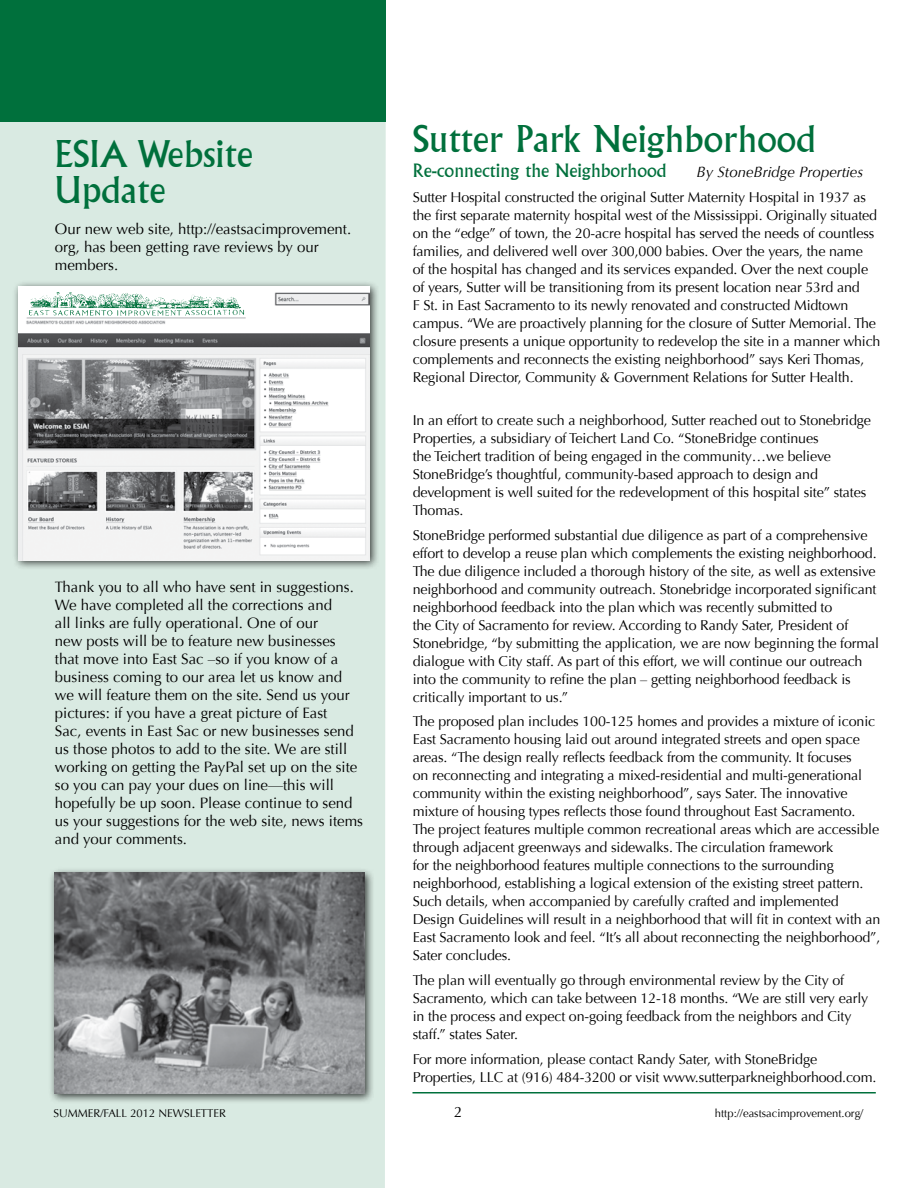
<style>
.page{position:relative;width:918px;height:1188px;background:#fff}
.page>*{position:absolute;margin:0;border:0;box-sizing:border-box;transform-origin:0 0}
.t1{font:36px/36px "Albertus";color:#00703c}
.t2{font:18px "Albertus";color:#00703c}
.t3{font:15px/18px "Optima";color:#000}
.t4{font:italic 15px "Optima";color:#000}
.t5{font:14.25px/18px "Optima";letter-spacing:-.01em;color:#000}
.t6{font:11.25px "Optima";color:#000}
</style>
<div class="page">
<div style="left:0;top:122px;width:386px;height:1066px;background:#d9eae2"></div>
<div style="left:0;top:0;width:386px;height:122px;background:#00703c"></div>
<hr style="left:412px;top:1092px;width:464px;height:2px;background:#00703c">
<div style="left:12px;top:280px;width:368px;height:290px;background:#000;opacity:.75"></div>
<img style="left:18px;top:286px;width:351px;height:274px">
<img style="left:26px;top:289px;width:220px;height:27px">
<div style="left:48px;top:867px;width:327px;height:237px;background:#000;opacity:.75"></div>
<img style="left:54px;top:873px;width:310px;height:221px">
<h1 class="t1" style="left:55px;top:136px;width:200px">ESIA Website<br>Update</h1>
<p class="t3" style="left:55px;top:220px;width:298px">Our new web site, http://eastsacimprovement. org, has been getting rave reviews by our members.</p>
<p class="t3" style="left:55px;top:578px;width:310px">Thank you to all who have sent in suggestions.<br>We have completed all the corrections and<br>all links are fully operational. One of our<br>new posts will be to feature new businesses that move into East Sac –so if you know of a business coming to our area let us know and we will feature them on the site. Send us your pictures: if you have a great picture of East<br>Sac, events in East Sac or new businesses send us those photos to add to the site. We are still working on getting the PayPal set up on the site so you can pay your dues on line—this will hopefully be up soon. Please continue to send us your suggestions for the web site, news items and your comments.</p>
<h1 class="t1" style="left:413px;top:121px;width:405px">Sutter Park Neighborhood</h1>
<p class="t2" style="left:413px;top:160px;width:255px">Re-connecting the Neighborhood</p>
<p class="t4" style="left:697px;top:163px;width:168px">By StoneBridge Properties</p>
<p class="t5" style="left:413px;top:188px;width:469px">Sutter Hospital constructed the original Sutter Maternity Hospital in 1937 as the first separate maternity hospital west of the Mississippi. Originally situated on the “edge” of town, the 20-acre hospital has served the needs of countless families, and delivered well over 300,000 babies. Over the years, the name<br>of the hospital has changed and its services expanded. Over the next couple of years, Sutter will be transitioning from its present location near 53rd and<br>F St. in East Sacramento to its newly renovated and constructed Midtown campus. “We are proactively planning for the closure of Sutter Memorial. The closure presents a unique opportunity to redevelop the site in a manner which complements and reconnects the existing neighborhood” says Keri Thomas, Regional Director, Community &amp; Government Relations for Sutter Health.</p>
<p class="t5" style="left:413px;top:411px;width:460px">In an effort to create such a neighborhood, Sutter reached out to Stonebridge Properties, a subsidiary of Teichert Land Co. “StoneBridge continues<br>the Teichert tradition of being engaged in the community…we believe StoneBridge’s thoughtful, community-based approach to design and development is well suited for the redevelopment of this hospital site” states Thomas.</p>
<p class="t5" style="left:413px;top:526px;width:468px">StoneBridge performed substantial due diligence as part of a comprehensive effort to develop a reuse plan which complements the existing neighborhood.<br>The due diligence included a thorough history of the site, as well as extensive neighborhood and community outreach. Stonebridge incorporated significant neighborhood feedback into the plan which was recently submitted to<br>the City of Sacramento for review. According to Randy Sater, President of Stonebridge, “by submitting the application, we are now beginning the formal dialogue with City staff. As part of this effort, we will continue our outreach into the community to refine the plan – getting neighborhood feedback is critically important to us.”</p>
<p class="t5" style="left:413px;top:713px;width:469px">The proposed plan includes 100-125 homes and provides a mixture of iconic East Sacramento housing laid out around integrated streets and open space areas. “The design really reflects feedback from the community. It focuses<br>on reconnecting and integrating a mixed-residential and multi-generational community within the existing neighborhood”, says Sater. The innovative mixture of housing types reflects those found throughout East Sacramento.<br>The project features multiple common recreational areas which are accessible through adjacent greenways and sidewalks. The circulation framework<br>for the neighborhood features multiple connections to the surrounding neighborhood, establishing a logical extension of the existing street pattern.<br>Such details, when accompanied by carefully crafted and implemented Design Guidelines will result in a neighborhood that will fit in context with an East Sacramento look and feel. “It’s all about reconnecting the neighborhood”, Sater concludes.</p>
<p class="t5" style="left:413px;top:971px;width:457px">The plan will eventually go through environmental review by the City of Sacramento, which can take between 12-18 months. “We are still very early in the process and expect on-going feedback from the neighbors and City staff.” states Sater.</p>
<p class="t5" style="left:413px;top:1050px;width:465px">For more information, please contact Randy Sater, with StoneBridge<br>Properties, LLC at (916) 484-3200 or visit www.sutterparkneighborhood.com.</p>
<p class="t6" style="left:53px;top:1107px;width:9px">summer</p>
<p class="t6" style="left:100px;top:1107px;width:10px">/fall</p>
<p class="t6" style="left:130px;top:1107px;width:44px">2012 Newsletter</p>
<p class="t3" style="left:454px;top:1103px;width:10px">2</p>
<p class="t6" style="left:715px;top:1107px;width:150px">http://eastsacimprovement.org/</p>
</div>
